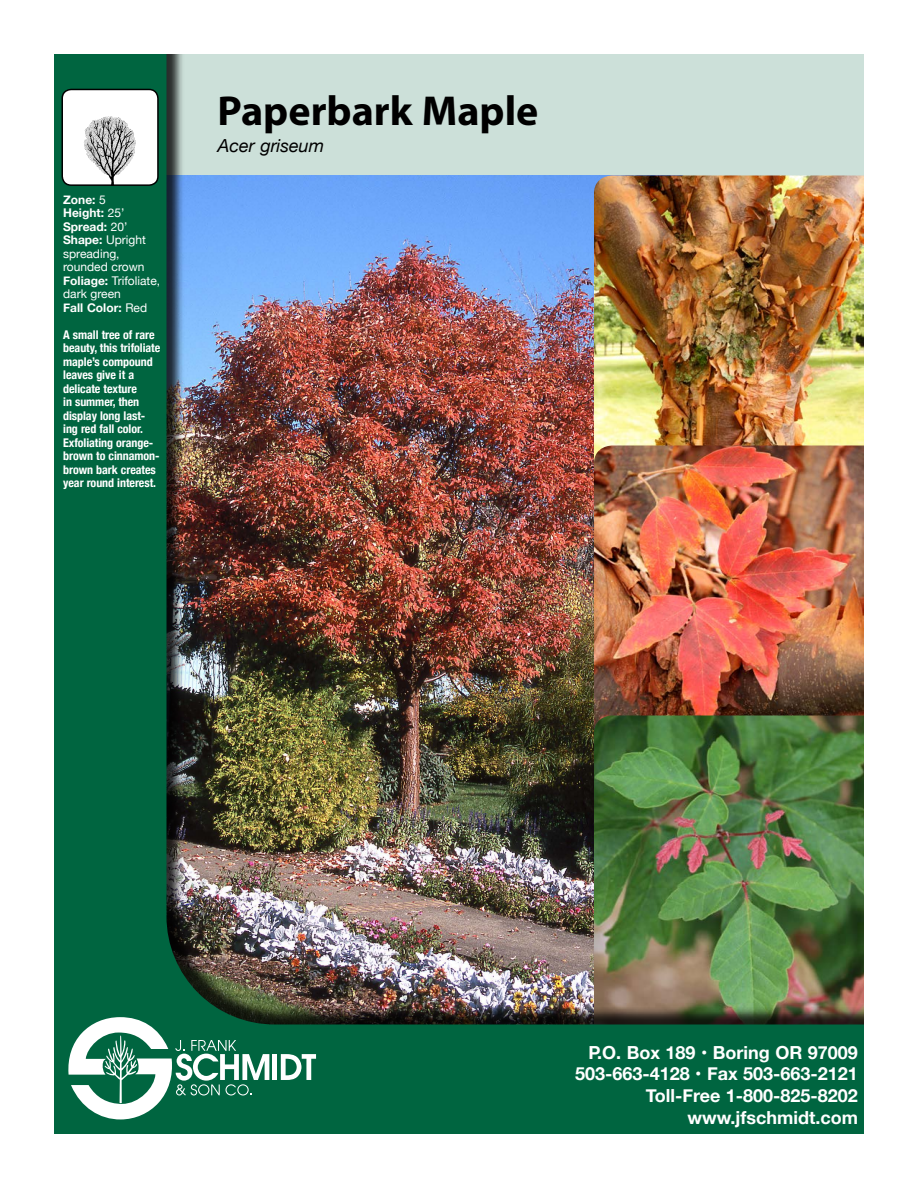
<style>
.page{position:relative;width:918px;height:1188px;background:#fff}
.page>*{position:absolute;margin:0;border:0;box-sizing:border-box;transform-origin:0 0}
.t1{font:700 42px "Myriad Pro";color:#000}
.t2{font:700 18px/21.6px "Helvetica Neue";color:#fff;text-align:right}
.t3{font:italic 18px "Helvetica Neue";color:#000}
.t4{font:700 condensed 12px/13.5px "Helvetica Neue";letter-spacing:-.005em;color:#fff}
.t5{font:12px/13.5px "Helvetica Neue";color:#fff}
.s1{font-weight:700}
</style>
<div class="page">
<img style="left:54px;top:54px;width:810px;height:1080px">
<svg style="left:68px;top:1017px;width:201px;height:103px"></svg>
<div style="left:272px;top:1054px;width:5px;height:26px;background:#fff"></div>
<svg style="left:281px;top:1054px;width:35px;height:26px"></svg>
<div style="left:62px;top:89px;width:96px;height:96px;background:#fff;border-radius:9px"></div>
<img style="left:84px;top:116px;width:52px;height:67px">
<div style="left:62px;top:89px;width:97px;height:97px;border:2px solid #000;border-radius:9px"></div>
<p class="t5" style="left:63px;top:193px;width:98px"><span class="s1">Zone:</span> 5<br><span class="s1">Height:</span> 25’<br><span class="s1">Spread:</span> 20’<br><span class="s1">Shape:</span> Upright spreading, rounded crown<br><span class="s1">Foliage:</span> Trifoliate, dark green<br><span class="s1">Fall Color:</span> Red</p>
<p class="t4" style="left:63px;top:327px;width:99px">A small tree of rare beauty, this trifoliate maple’s compound leaves give it a delicate texture<br>in summer, then display long last&shy;ing red fall color.<br>Exfoliating orange&shy;brown to cinnamon&shy;brown bark creates year round interest.</p>
<h1 class="t1" style="left:218px;top:84px;width:322px">Paperbark Maple</h1>
<h2 class="t3" style="left:218px;top:133px;width:108px">Acer griseum</h2>
<h2 class="t2" style="left:575px;top:1042px;width:284px">P.O. Box 189 • Boring OR 97009<br>503-663-4128 • Fax 503-663-2121<br>Toll-Free 1-800-825-8202 www.jfschmidt.com</h2>
</div>
